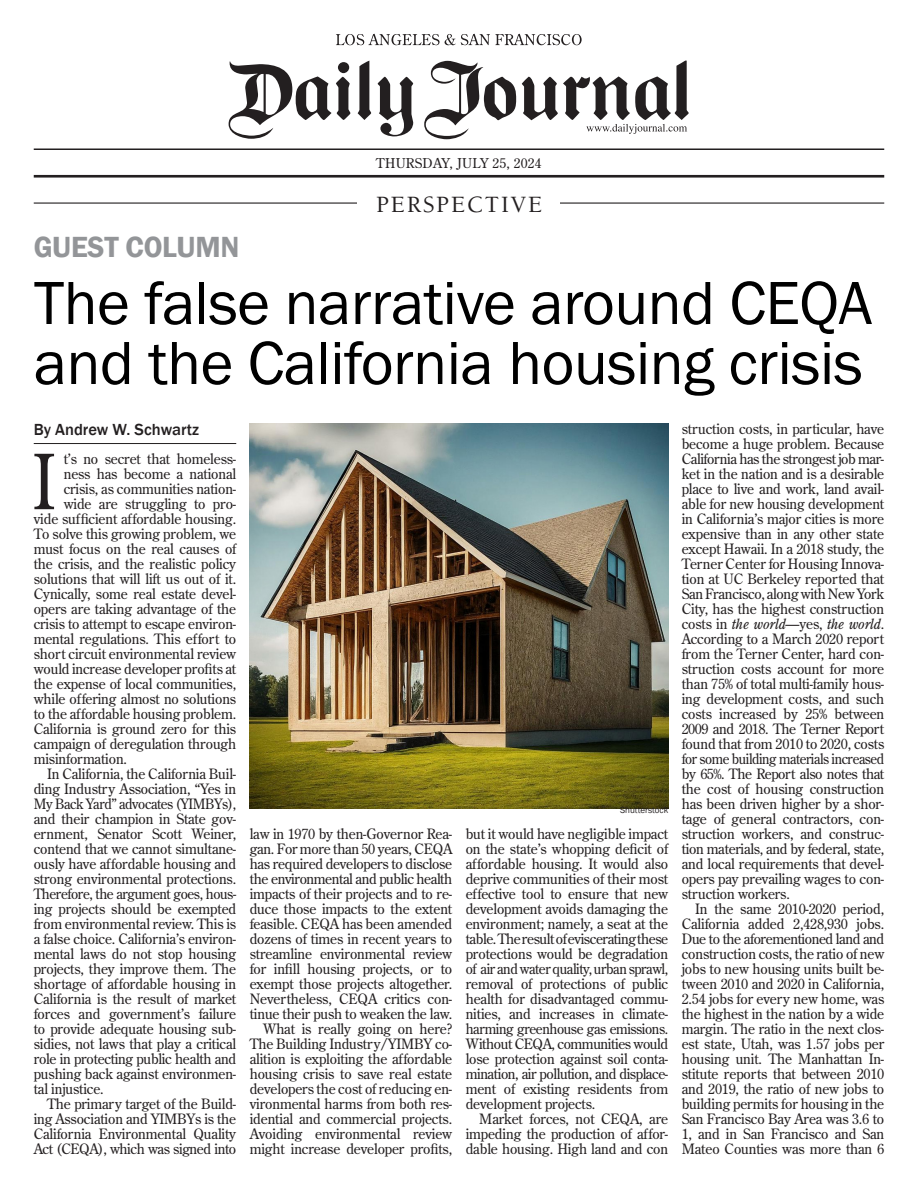
<style>
.page{position:relative;width:918px;height:1188px;background:#fff}
.page>*{position:absolute;margin:0;border:0;box-sizing:border-box;transform-origin:0 0}
.t1{font:75.75px "Century Old Style Std";color:#231f20;scale:.9 1}
.t2{font:63px/60px "Franklin Gothic";letter-spacing:-.01em;color:#000}
.t3{font:600 30px "Franklin Gothic";letter-spacing:-.01em;color:#939598}
.t4{font:500 24px "Berkeley";letter-spacing:.08em;color:#231f20}
.t5{font:500 16.5px "Franklin Gothic";color:#231f20}
.t6{font:14.25px/15px "Century Old Style Std";letter-spacing:-.01em;color:#231f20;text-align:justify}
.t7{font:13.5px "Century Old Style Std";letter-spacing:.02em;color:#231f20}
.t8{font:9px "Franklin Gothic";color:#231f20}
.s1{font-style:italic}
</style>
<div class="page">
<img style="left:250px;top:423px;width:418px;height:385px">
<hr style="left:34px;top:443px;width:202px;height:1px;background:#231f20">
<hr style="left:34px;top:148px;width:850px;height:2px;background:#231f20">
<hr style="left:34px;top:175px;width:850px;height:3px;background:#231f20">
<hr style="left:34px;top:202px;width:850px;height:2px;background:#231f20">
<svg style="left:336px;top:34px;width:246px;height:11px"></svg>
<svg style="left:358px;top:61px;width:13px;height:59px"></svg>
<svg style="left:229px;top:61px;width:121px;height:78px"></svg>
<svg style="left:378px;top:77px;width:35px;height:59px"></svg>
<svg style="left:424px;top:61px;width:92px;height:78px"></svg>
<svg style="left:522px;top:61px;width:167px;height:73px"></svg>
<div style="left:358px;top:189px;width:202px;height:27px;background:#fff"></div>
<p class="t7" style="left:376px;top:154px;width:167px">THURSDAY, JULY 25, 2024</p>
<p class="t4" style="left:376px;top:192px;width:167px">PERSPECTIVE</p>
<p class="t3" style="left:34px;top:229px;width:207px">GUEST COLUMN</p>
<p class="t2" style="left:34px;top:274px;width:840px">The false narrative around CEQA and the California housing crisis</p>
<p class="t5" style="left:34px;top:419px;width:167px">By Andrew W. Schwartz</p>
<p class="t1" style="left:32px;top:433px;width:27px">I</p>
<p class="t6" style="left:64px;top:451px;width:174px">t’s no secret that homeless-</p>
<p class="t6" style="left:64px;top:466px;width:174px">ness has become a national</p>
<p class="t6" style="left:64px;top:481px;width:174px">crisis, as communities nation-</p>
<p class="t6" style="left:64px;top:496px;width:174px">wide are struggling to pro-</p>
<p class="t6" style="left:34px;top:511px;width:204px">vide sufficient affordable housing.</p>
<p class="t6" style="left:34px;top:526px;width:204px">To solve this growing problem, we</p>
<p class="t6" style="left:34px;top:541px;width:204px">must focus on the real causes of</p>
<p class="t6" style="left:34px;top:556px;width:204px">the crisis, and the realistic policy</p>
<p class="t6" style="left:34px;top:571px;width:204px">solutions that will lift us out of it.</p>
<p class="t6" style="left:34px;top:586px;width:204px">Cynically, some real estate devel-</p>
<p class="t6" style="left:34px;top:601px;width:204px">opers are taking advantage of the</p>
<p class="t6" style="left:34px;top:616px;width:204px">crisis to attempt to escape environ-</p>
<p class="t6" style="left:34px;top:631px;width:204px">mental regulations. This effort to</p>
<p class="t6" style="left:34px;top:646px;width:204px">short circuit environmental review</p>
<p class="t6" style="left:34px;top:661px;width:204px">would increase developer profits at</p>
<p class="t6" style="left:34px;top:676px;width:204px">the expense of local communities,</p>
<p class="t6" style="left:34px;top:691px;width:204px">while offering almost no solutions</p>
<p class="t6" style="left:34px;top:706px;width:204px">to the affordable housing problem.</p>
<p class="t6" style="left:34px;top:721px;width:204px">California is ground zero for this</p>
<p class="t6" style="left:34px;top:736px;width:204px">campaign of deregulation through</p>
<p class="t6" style="left:34px;top:751px;width:95px">misinformation.</p>
<p class="t6" style="left:34px;top:766px;width:204px;text-indent:14px">In California, the California Buil&shy;ding Industry Association, “Yes in My Back Yard” advocates (YIMBYs), and their champion in State gov&shy;ernment, Senator Scott Weiner, contend that we cannot simultane&shy;ously have affordable housing and strong environmental protections.<br>Therefore, the argument goes, hous&shy;ing projects should be exempted from environmental review. This is a false choice. California’s environ&shy;mental laws do not stop housing projects, they improve them. The shortage of affordable housing in California is the result of market forces and government’s failure to provide adequate housing sub&shy;sidies, not laws that play a critical role in protecting public health and pushing back against environmen&shy;tal injustice.</p>
<p class="t6" style="left:34px;top:1096px;width:204px;text-indent:14px">The primary target of the Build&shy;ing Association and YIMBYs is the California Environmental Quality Act (CEQA), which was signed into</p>
<p class="t6" style="left:250px;top:826px;width:204px">law in 1970 by then-Governor Rea&shy;gan. For more than 50 years, CEQA has required developers to disclose the environmental and public health impacts of their projects and to re&shy;duce those impacts to the extent feasible. CEQA has been amended dozens of times in recent years to streamline environmental review for infill housing projects, or to exempt those projects altogether.<br>Nevertheless, CEQA critics con&shy;tinue their push to weaken the law.</p>
<p class="t6" style="left:250px;top:1021px;width:204px;text-indent:14px">What is really going on here?<br>The Building Industry/YIMBY co&shy;alition is exploiting the affordable housing crisis to save real estate developers the cost of reducing en&shy;vironmental harms from both res&shy;idential and commercial projects.<br>Avoiding environmental review might increase developer profits,</p>
<p class="t8" style="left:620px;top:805px;width:50px">Shutterstock</p>
<p class="t6" style="left:466px;top:826px;width:204px">but it would have negligible impact on the state’s whopping deficit of affordable housing. It would also deprive communities of their most effective tool to ensure that new development avoids damaging the environment; namely, a seat at the table. The result of eviscerating these protections would be degradation of air and water quality, urban sprawl, removal of protections of public health for disadvantaged commu&shy;nities, and increases in climate&shy;harming greenhouse gas emissions.<br>Without CEQA, communities would lose protection against soil conta&shy;mination, air pollution, and displace&shy;ment of existing residents from development projects.</p>
<p class="t6" style="left:466px;top:1111px;width:204px;text-indent:14px">Market forces, not CEQA, are impeding the production of affor&shy;dable housing. High land and con</p>
<p class="t6" style="left:682px;top:421px;width:204px">struction costs, in particular, have become a huge problem. Because California has the strongest job mar&shy;ket in the nation and is a desirable place to live and work, land avail&shy;able for new housing development in California’s major cities is more expensive than in any other state except Hawaii. In a 2018 study, the Terner Center for Housing Innova&shy;tion at UC Berkeley reported that San Francisco, along with New York City, has the highest construction costs in <span class="s1">the world</span>—yes, <span class="s1">the world</span>.<br>According to a March 2020 report from the Terner Center, hard con&shy;struction costs account for more than 75% of total multi-family hous&shy;ing development costs, and such costs increased by 25% between 2009 and 2018. The Terner Report found that from 2010 to 2020, costs for some building materials increased by 65%. The Report also notes that the cost of housing construction has been driven higher by a shor&shy;tage of general contractors, con&shy;struction workers, and construc&shy;tion materials, and by federal, state, and local requirements that devel&shy;opers pay prevailing wages to con&shy;struction workers.</p>
<p class="t6" style="left:682px;top:901px;width:204px;text-indent:14px">In the same 2010-2020 period, California added 2,428,930 jobs.<br>Due to the aforementioned land and construction costs, the ratio of new jobs to new housing units built be&shy;tween 2010 and 2020 in California, 2.54 jobs for every new home, was the highest in the nation by a wide margin. The ratio in the next clos&shy;est state, Utah, was 1.57 jobs per housing unit. The Manhattan In&shy;stitute reports that between 2010 and 2019, the ratio of new jobs to building permits for housing in the San Francisco Bay Area was 3.6 to 1, and in San Francisco and San Mateo Counties was more than 6</p>
</div>
